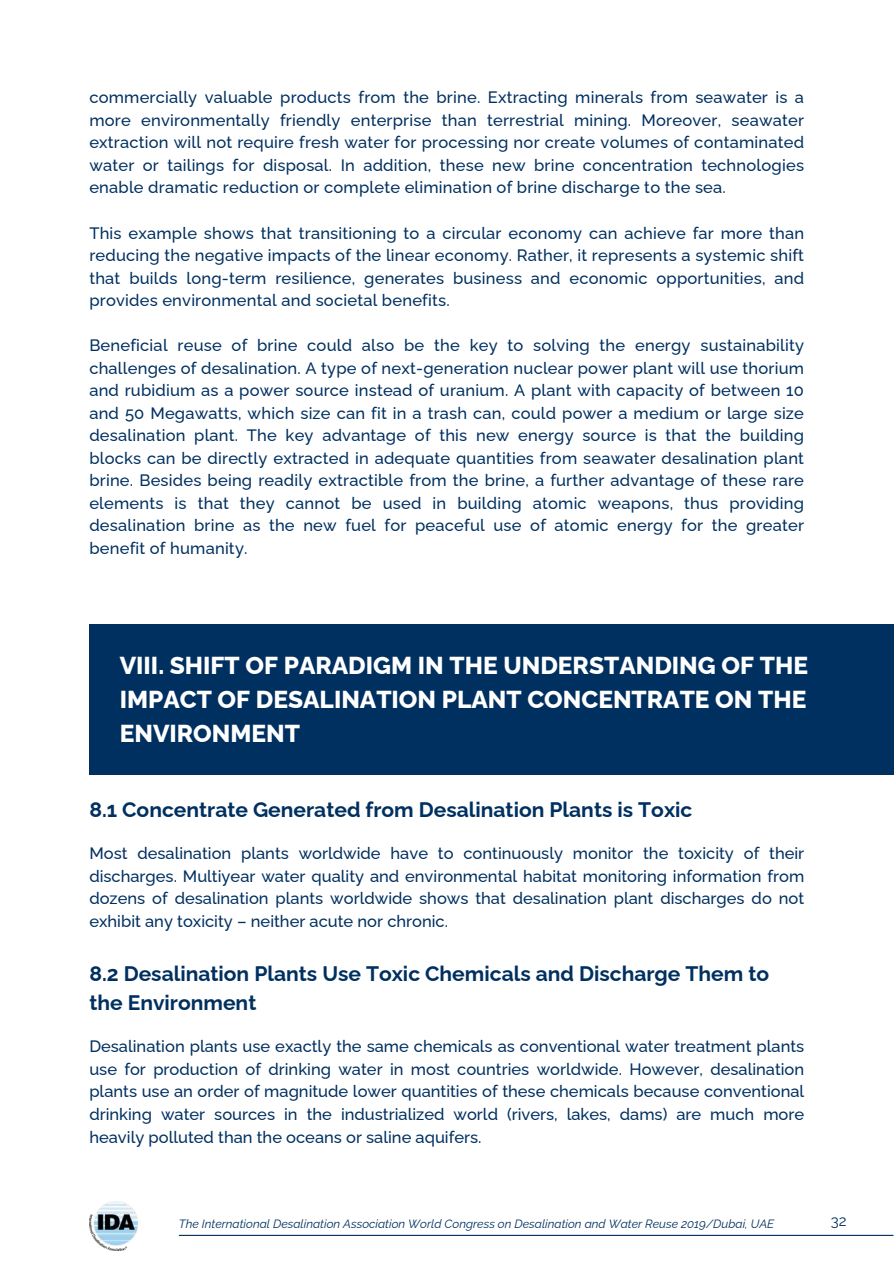
<style>
.page{position:relative;width:894px;height:1264px;background:#fff}
.page>*{position:absolute;margin:0;border:0;box-sizing:border-box;transform-origin:0 0}
.t1{font:800 24.45px/33.8px "Raleway";color:#fff;text-align:justify}
.t2{font:700 21px/29.2px "Raleway";color:#003060}
.t3{font:500 16.5px/22.5px "Raleway";letter-spacing:.01em;color:#003060;text-align:justify}
.t4{font:15px "Raleway";color:#003060}
.t5{font:italic 12px "Raleway";color:#003060}
</style>
<div class="page">
<hr style="left:179px;top:1234px;width:713px;height:1px;background:#003060">
<img style="left:89px;top:1201px;width:49px;height:49px">
<div style="left:89px;top:624px;width:804px;height:151px;background:#003060"></div>
<p class="t3" style="left:89px;top:86px;width:716px">commercially valuable products from the brine. Extracting minerals from seawater is a more environmentally friendly enterprise than terrestrial mining. Moreover, seawater extraction will not require fresh water for processing nor create volumes of contaminated water or tailings for disposal. In addition, these new brine concentration technologies enable dramatic reduction or complete elimination of brine discharge to the sea.</p>
<p class="t3" style="left:89px;top:221px;width:716px">This example shows that transitioning to a circular economy can achieve far more than reducing the negative impacts of the linear economy. Rather, it represents a systemic shift that builds long-term resilience, generates business and economic opportunities, and provides environmental and societal benefits.</p>
<p class="t3" style="left:89px;top:334px;width:716px">Beneficial reuse of brine could also be the key to solving the energy sustainability challenges of desalination. A type of next-generation nuclear power plant will use thorium and rubidium as a power source instead of uranium. A plant with capacity of between 10 and 50 Megawatts, which size can fit in a trash can, could power a medium or large size desalination plant. The key advantage of this new energy source is that the building blocks can be directly extracted in adequate quantities from seawater desalination plant brine. Besides being readily extractible from the brine, a further advantage of these rare elements is that they cannot be used in building atomic weapons, thus providing desalination brine as the new fuel for peaceful use of atomic energy for the greater benefit of humanity.</p>
<h1 class="t1" style="left:120px;top:648px;width:689px">VIII. SHIFT OF PARADIGM IN THE UNDERSTANDING OF THE IMPACT OF DESALINATION PLANT CONCENTRATE ON THE ENVIRONMENT</h1>
<p class="t2" style="left:89px;top:794px;width:604px">8.1 Concentrate Generated from Desalination Plants is Toxic</p>
<p class="t3" style="left:89px;top:842px;width:716px">Most desalination plants worldwide have to continuously monitor the toxicity of their discharges. Multiyear water quality and environmental habitat monitoring information from dozens of desalination plants worldwide shows that desalination plant discharges do not exhibit any toxicity – neither acute nor chronic.</p>
<p class="t2" style="left:89px;top:958px;width:681px">8.2 Desalination Plants Use Toxic Chemicals and Discharge Them to the Environment</p>
<p class="t3" style="left:89px;top:1035px;width:716px">Desalination plants use exactly the same chemicals as conventional water treatment plants use for production of drinking water in most countries worldwide. However, desalination plants use an order of magnitude lower quantities of these chemicals because conventional drinking water sources in the industrialized world (rivers, lakes, dams) are much more heavily polluted than the oceans or saline aquifers.</p>
<p class="t5" style="left:179px;top:1216px;width:597px">The International Desalination Association World Congress on Desalination and Water Reuse 2019/Dubai, UAE</p>
<p class="t4" style="left:830px;top:1212px;width:17px">32</p>
</div>
